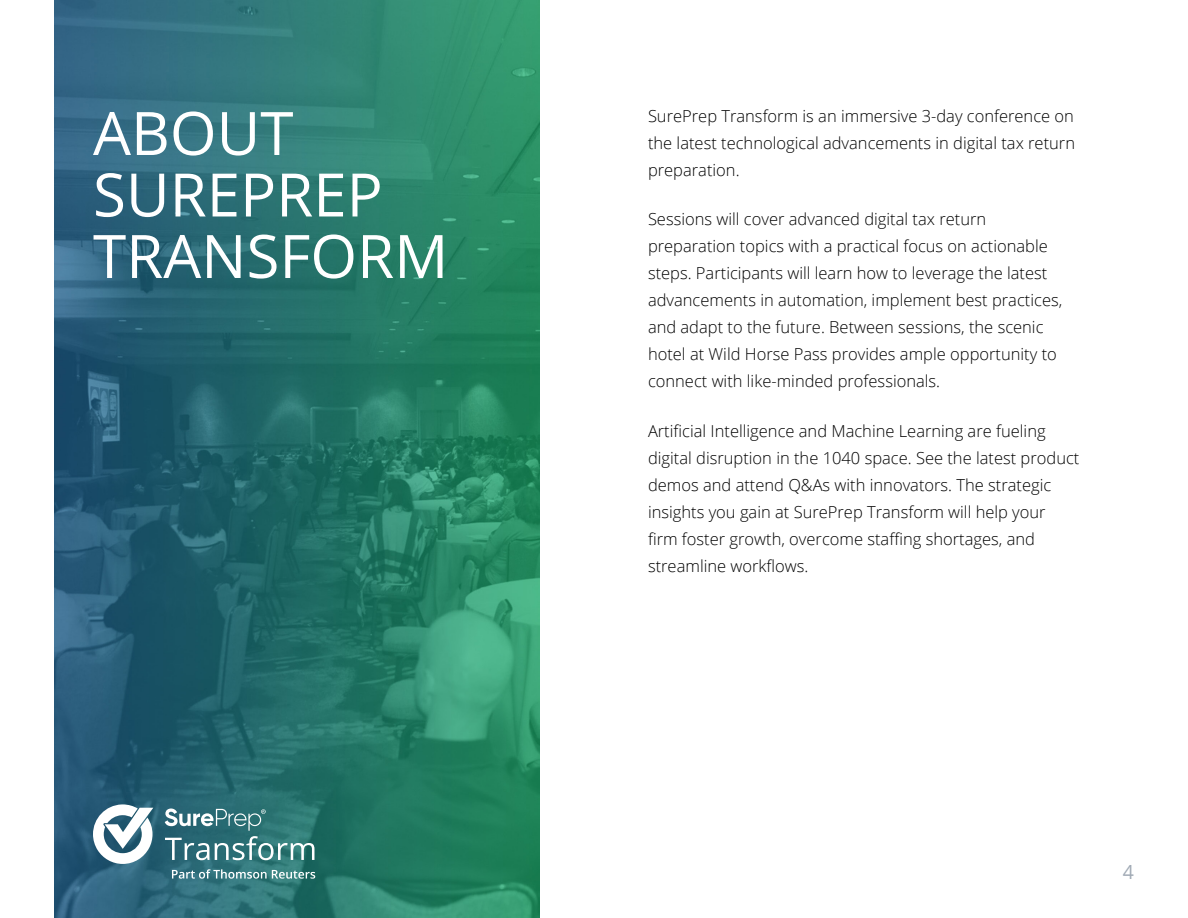
<style>
.page{position:relative;width:1188px;height:918px;background:#fff}
.page>*{position:absolute;margin:0;border:0;box-sizing:border-box;transform-origin:0 0}
.t1{font:60px/61.5px "Open Sans";color:#fff}
.t2{font:19.5px "Open Sans";color:#a1aab5}
.t3{font:300 16.5px/27px "Open Sans";color:#000}
</style>
<div class="page">
<img style="left:54px;top:0;width:486px;height:918px">
<svg style="left:172px;top:869px;width:143px;height:10px"></svg>
<svg style="left:165px;top:809px;width:149px;height:51px;background:#51898d"></svg>
<svg style="left:93px;top:804px;width:60px;height:60px"></svg>
<p class="t1" style="left:93px;top:101px;width:357px">ABOUT<br>SUREPREP<br>TRANSFORM</p>
<p class="t3" style="left:648px;top:102px;width:429px;text-align:justify">SurePrep Transform is an immersive 3-day conference on the latest technological advancements in digital tax return preparation.</p>
<p class="t3" style="left:648px;top:205px;width:416px">Sessions will cover advanced digital tax return preparation topics with a practical focus on actionable steps. Participants will learn how to leverage the latest advancements in automation, implement best practices, and adapt to the future. Between sessions, the scenic hotel at Wild Horse Pass provides ample opportunity to connect with like-minded professionals.</p>
<p class="t3" style="left:648px;top:417px;width:433px">Artificial Intelligence and Machine Learning are fueling digital disruption in the 1040 space. See the latest product demos and attend Q&amp;As with innovators. The strategic insights you gain at SurePrep Transform will help your firm foster growth, overcome staffing shortages, and streamline workflows.</p>
<p class="t2" style="left:1123px;top:858px;width:13px">4</p>
</div>
